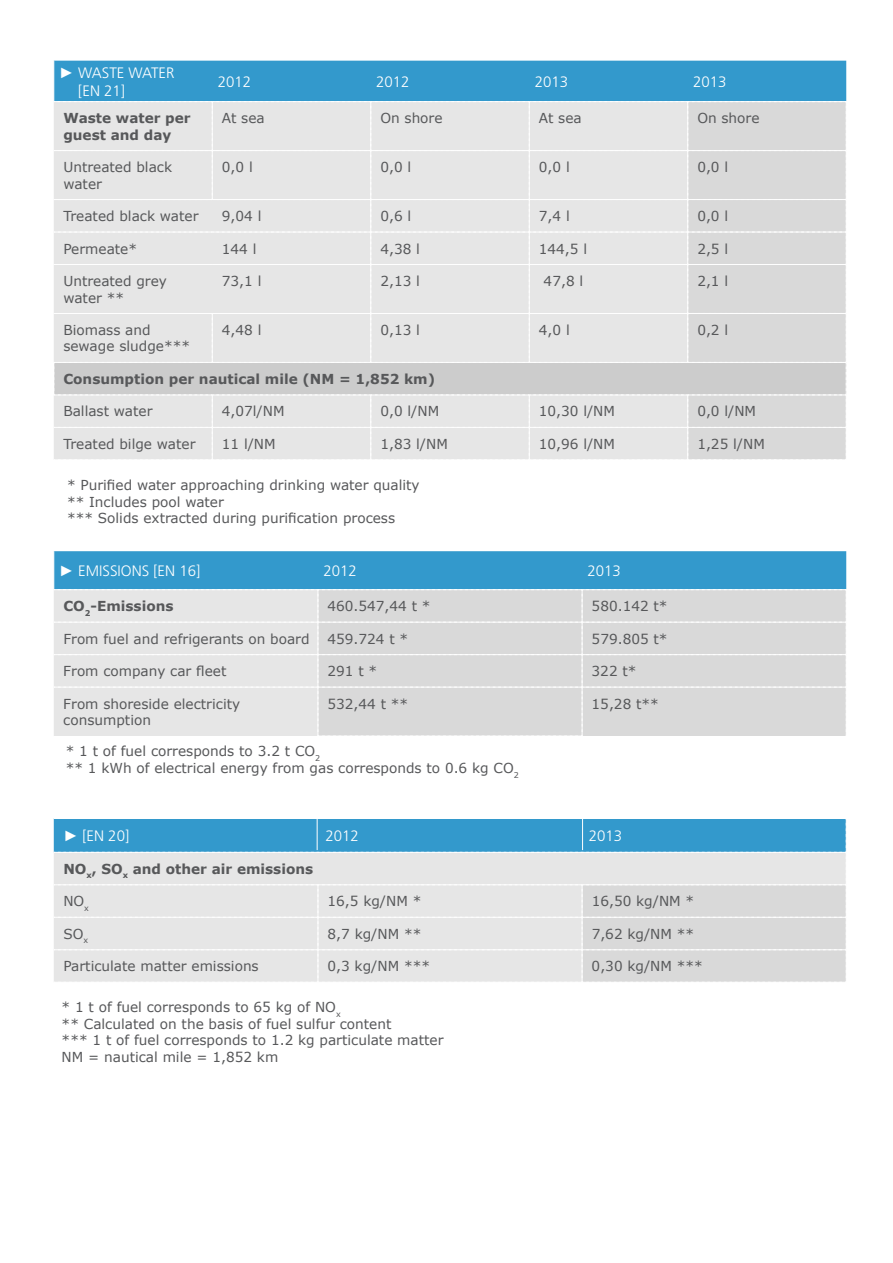
<style>
.page{position:relative;width:893px;height:1263px;background:#fff}
.page>*{position:absolute;margin:0;border:0;box-sizing:border-box;transform-origin:0 0}
.t1{font:300 15.15px/18.1px "Frutiger";color:#fff}
.t2{font:13.8px/16.5px "Verdana";color:#57585a}
.t3{font:700 13.8px/16.5px "Verdana";color:#57585a}
.s1{font-family:"Times New Roman";font-weight:400}
</style>
<div class="page">
<svg style="left:53px;top:61px;width:794px;height:399px;background:#d0dbe0"></svg>
<div style="left:54px;top:551px;width:792px;height:38px;background:#39c"></div>
<svg style="left:54px;top:589px;width:792px;height:147px;background:#dedede"></svg>
<svg style="left:54px;top:819px;width:793px;height:163px;background:#c0d4df"></svg>
<hr style="left:317px;top:816px;width:1px;height:34px;background:#fff">
<hr style="left:582px;top:816px;width:1px;height:34px;background:#fff">
<p class="t1" style="left:78px;top:64px;width:98px;text-indent:-19px"><span class="s1">►</span> WASTE WATER [EN 21]</p>
<p class="t1" style="left:218px;top:73px;width:35px">2012</p>
<p class="t1" style="left:376px;top:73px;width:35px">2012</p>
<p class="t1" style="left:535px;top:73px;width:35px">2013</p>
<p class="t1" style="left:693px;top:73px;width:35px">2013</p>
<p class="t3" style="left:63px;top:110px;width:129px">Waste water per guest and day</p>
<p class="t2" style="left:222px;top:110px;width:44px">At sea</p>
<p class="t2" style="left:380px;top:110px;width:64px">On shore</p>
<p class="t2" style="left:539px;top:110px;width:44px">At sea</p>
<p class="t2" style="left:697px;top:110px;width:64px">On shore</p>
<p class="t2" style="left:63px;top:159px;width:110px">Untreated black water</p>
<p class="t2" style="left:222px;top:159px;width:32px">0,0 l</p>
<p class="t2" style="left:380px;top:159px;width:32px">0,0 l</p>
<p class="t2" style="left:539px;top:159px;width:32px">0,0 l</p>
<p class="t2" style="left:697px;top:159px;width:32px">0,0 l</p>
<p class="t2" style="left:63px;top:208px;width:137px">Treated black water</p>
<p class="t2" style="left:222px;top:208px;width:41px">9,04 l</p>
<p class="t2" style="left:380px;top:208px;width:32px">0,6 l</p>
<p class="t2" style="left:539px;top:208px;width:32px">7,4 l</p>
<p class="t2" style="left:697px;top:208px;width:32px">0,0 l</p>
<p class="t2" style="left:63px;top:240px;width:75px">Permeate*</p>
<p class="t2" style="left:222px;top:240px;width:36px">144 l</p>
<p class="t2" style="left:380px;top:240px;width:41px">4,38 l</p>
<p class="t2" style="left:539px;top:240px;width:50px">144,5 l</p>
<p class="t2" style="left:697px;top:240px;width:32px">2,5 l</p>
<p class="t2" style="left:63px;top:273px;width:105px">Untreated grey water **</p>
<p class="t2" style="left:222px;top:273px;width:41px">73,1 l</p>
<p class="t2" style="left:380px;top:273px;width:41px">2,13 l</p>
<p class="t2" style="left:544px;top:273px;width:41px">47,8 l</p>
<p class="t2" style="left:697px;top:273px;width:32px">2,1 l</p>
<p class="t2" style="left:63px;top:322px;width:128px">Biomass and sewage sludge***</p>
<p class="t2" style="left:222px;top:322px;width:41px">4,48 l</p>
<p class="t2" style="left:380px;top:322px;width:41px">0,13 l</p>
<p class="t2" style="left:539px;top:322px;width:32px">4,0 l</p>
<p class="t2" style="left:697px;top:322px;width:32px">0,2 l</p>
<p class="t3" style="left:63px;top:370px;width:373px">Consumption per nautical mile (NM = 1,852 km)</p>
<p class="t2" style="left:63px;top:403px;width:91px">Ballast water</p>
<p class="t2" style="left:222px;top:403px;width:64px">4,07l/NM</p>
<p class="t2" style="left:380px;top:403px;width:60px">0,0 l/NM</p>
<p class="t2" style="left:539px;top:403px;width:78px">10,30 l/NM</p>
<p class="t2" style="left:697px;top:403px;width:60px">0,0 l/NM</p>
<p class="t2" style="left:63px;top:435px;width:134px">Treated bilge water</p>
<p class="t2" style="left:222px;top:435px;width:55px">11 l/NM</p>
<p class="t2" style="left:380px;top:435px;width:69px">1,83 l/NM</p>
<p class="t2" style="left:539px;top:435px;width:78px">10,96 l/NM</p>
<p class="t2" style="left:697px;top:435px;width:69px">1,25 l/NM</p>
<p class="t2" style="left:67px;top:477px;width:354px">* Purified water approaching drinking water quality ** Includes pool water<br>*** Solids extracted during purification process</p>
<p class="t1" style="left:59px;top:562px;width:142px"><span class="s1">►</span> EMISSIONS [EN 16]</p>
<p class="t1" style="left:323px;top:562px;width:35px">2012</p>
<p class="t1" style="left:588px;top:562px;width:35px">2013</p>
<p class="t3" style="left:63px;top:598px;width:112px">CO<sub>2</sub>-Emissions</p>
<p class="t2" style="left:327px;top:598px;width:105px">460.547,44 t *</p>
<p class="t2" style="left:592px;top:598px;width:77px">580.142 t*</p>
<p class="t2" style="left:63px;top:630px;width:248px">From fuel and refrigerants on board</p>
<p class="t2" style="left:327px;top:630px;width:82px">459.724 t *</p>
<p class="t2" style="left:592px;top:630px;width:77px">579.805 t*</p>
<p class="t2" style="left:63px;top:663px;width:165px">From company car fleet</p>
<p class="t2" style="left:327px;top:663px;width:51px">291 t *</p>
<p class="t2" style="left:592px;top:663px;width:46px">322 t*</p>
<p class="t2" style="left:63px;top:695px;width:178px">From shoreside electricity consumption</p>
<p class="t2" style="left:327px;top:695px;width:82px">532,44 t **</p>
<p class="t2" style="left:592px;top:695px;width:69px">15,28 t**</p>
<p class="t2" style="left:66px;top:743px;width:454px">* 1 t of fuel corresponds to 3.2 t CO<sub>2<br></sub>** 1 kWh of electrical energy from gas corresponds to 0.6 kg CO<sub>2</sub></p>
<p class="t1" style="left:63px;top:827px;width:67px"><span class="s1">►</span> [EN 20]</p>
<p class="t1" style="left:326px;top:827px;width:35px">2012</p>
<p class="t1" style="left:589px;top:827px;width:35px">2013</p>
<p class="t3" style="left:63px;top:860px;width:251px">NO<sub>x</sub>, SO<sub>x</sub> and other air emissions</p>
<p class="t2" style="left:63px;top:893px;width:27px">NO<sub>x</sub></p>
<p class="t2" style="left:327px;top:893px;width:95px">16,5 kg/NM *</p>
<p class="t2" style="left:592px;top:893px;width:104px">16,50 kg/NM *</p>
<p class="t2" style="left:63px;top:925px;width:26px">SO<sub>x</sub></p>
<p class="t2" style="left:327px;top:925px;width:95px">8,7 kg/NM **</p>
<p class="t2" style="left:592px;top:925px;width:104px">7,62 kg/NM **</p>
<p class="t2" style="left:63px;top:958px;width:197px">Particulate matter emissions</p>
<p class="t2" style="left:327px;top:958px;width:104px">0,3 kg/NM ***</p>
<p class="t2" style="left:592px;top:958px;width:113px">0,30 kg/NM ***</p>
<p class="t2" style="left:62px;top:999px;width:383px">* 1 t of fuel corresponds to 65 kg of NO<sub>x<br></sub>** Calculated on the basis of fuel sulfur content<br>*** 1 t of fuel corresponds to 1.2 kg particulate matter NM = nautical mile = 1,852 km</p>
</div>
